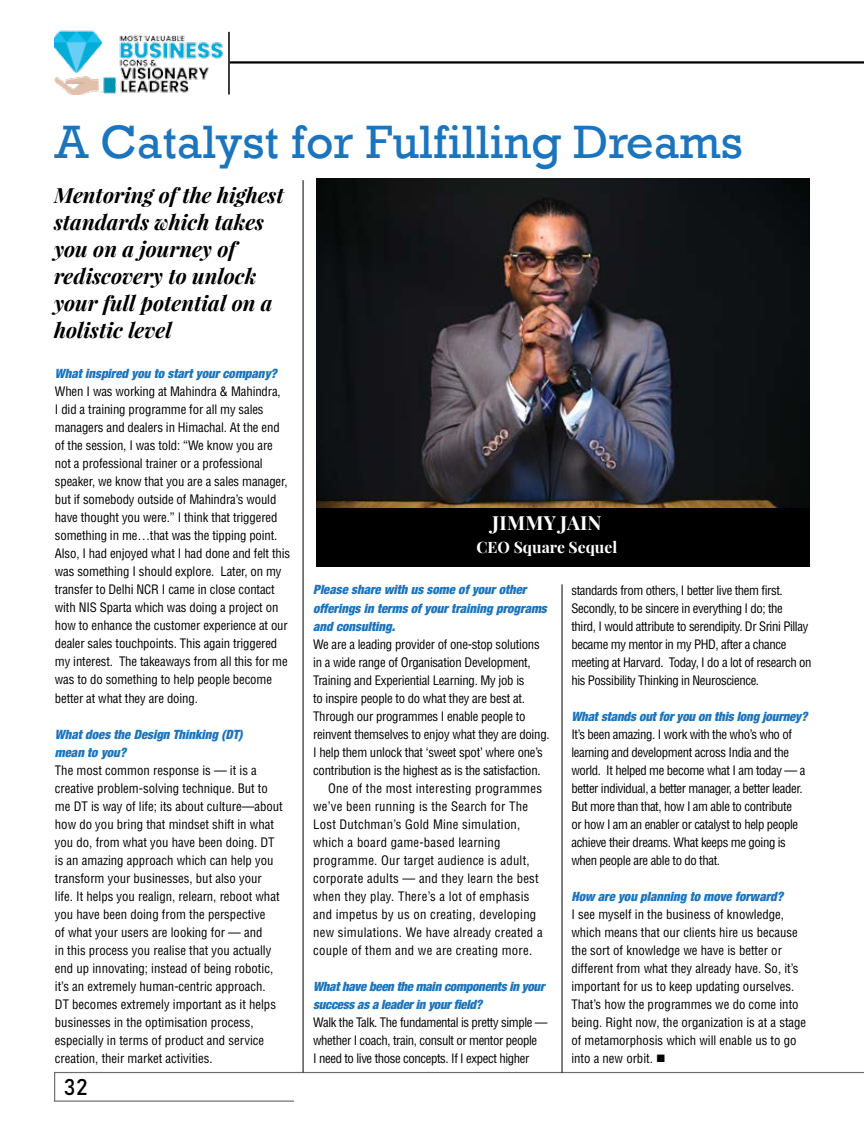
<style>
.page{position:relative;width:864px;height:1136px;background:#fff}
.page>*{position:absolute;margin:0;border:0;box-sizing:border-box;transform-origin:0 0}
.t1{font:48px "Rockwell";color:#1c75bc}
.t2{font:22.5px "Bahnschrift";color:#000}
.t3{font:italic 700 21px/27px "Playfair Display";color:#000}
.t4{font:700 19.5px "Playfair Display";letter-spacing:.01em;color:#fff}
.t5{font:700 15.75px "Playfair Display";color:#fff}
.t6{font:condensed 12.75px/18px "Helvetica";letter-spacing:-.01em;color:#000}
.t7{font:condensed 12.75px/18px "Helvetica";letter-spacing:-.03em;color:#000}
.t8{font:condensed 12.75px "Helvetica";letter-spacing:.02em;color:#000}
.t9{font:12.75px/18px "Helvetica Neue LTW06 97 Blk Cn Obl";color:#1c75bc}
.t10{font:12.75px/18px "Helvetica Neue LTW06 97 Blk Cn Obl";letter-spacing:-.02em;color:#1c75bc}
</style>
<div class="page">
<svg style="left:54px;top:1071px;width:809px;height:31px"></svg>
<hr style="left:54px;top:1100px;width:240px;height:1px;background:#6d6e71">
<img style="left:54px;top:30px;width:169px;height:64px">
<hr style="left:228px;top:32px;width:2px;height:62px;background:#000">
<hr style="left:230px;top:61px;width:633px;height:3px;background:#000">
<hr style="left:302px;top:180px;width:1px;height:892px;background:#000">
<hr style="left:561px;top:584px;width:1px;height:488px;background:#000">
<img style="left:317px;top:178px;width:492px;height:330px">
<div style="left:316px;top:508px;width:493px;height:58px;background:#000"></div>
<h1 class="t1" style="left:55px;top:114px;width:689px">A Catalyst for Fulfilling Dreams</h1>
<h3 class="t3" style="left:54px;top:181px;width:231px">Mentoring of the highest standards which takes you on a journey of rediscovery to unlock your full potential on a holistic level</h3>
<p class="t9" style="left:55px;top:364px;width:223px">What inspired you to start your company?</p>
<p class="t6" style="left:55px;top:382px;width:237px">When I was working at Mahindra &amp; Mahindra,<br>I did a training programme for all my sales managers and dealers in Himachal. At the end of the session, I was told: “We know you are not a professional trainer or a professional speaker, we know that you are a sales manager, but if somebody outside of Mahindra’s would have thought you were.” I think that triggered something in me…that was the tipping point.<br>Also, I had enjoyed what I had done and felt this was something I should explore. Later, on my transfer to Delhi NCR I came in close contact with NIS Sparta which was doing a project on how to enhance the customer experience at our dealer sales touchpoints. This again triggered my interest. The takeaways from all this for me was to do something to help people become better at what they are doing.</p>
<p class="t9" style="left:55px;top:725px;width:189px">What does the Design Thinking (DT) mean to you?</p>
<p class="t6" style="left:55px;top:760px;width:229px">The most common response is — it is a creative problem-solving technique. But to me DT is way of life; its about culture—about how do you bring that mindset shift in what you do, from what you have been doing. DT is an amazing approach which can help you transform your businesses, but also your life. It helps you realign, relearn, reboot what you have been doing from the perspective<br>of what your users are looking for — and<br>in this process you realise that you actually end up innovating; instead of being robotic, it’s an extremely human-centric approach.<br>DT becomes extremely important as it helps businesses in the optimisation process, especially in terms of product and service creation, their market activities.</p>
<h2 class="t2" style="left:64px;top:1069px;width:25px">32</h2>
<h3 class="t4" style="left:492px;top:510px;width:111px">Jimmy Jain</h3>
<p class="t5" style="left:476px;top:536px;width:142px">CEO Square Sequel</p>
<p class="t9" style="left:313px;top:581px;width:235px">Please share with us some of your other offerings in terms of your training programs and consulting.</p>
<p class="t6" style="left:313px;top:634px;width:228px">We are a leading provider of one-stop solutions</p>
<p class="t6" style="left:313px;top:652px;width:219px">in a wide range of Organisation Development,</p>
<p class="t6" style="left:313px;top:670px;width:213px">Training and Experiential Learning. My job is</p>
<p class="t6" style="left:313px;top:688px;width:213px">to inspire people to do what they are best at.</p>
<p class="t6" style="left:313px;top:706px;width:214px">Through our programmes I enable people to</p>
<p class="t6" style="left:313px;top:724px;width:238px">reinvent themselves to enjoy what they are doing.</p>
<p class="t6" style="left:313px;top:742px;width:231px">I help them unlock that ‘sweet spot’ where one’s</p>
<p class="t6" style="left:313px;top:760px;width:229px">contribution is the highest as is the satisfaction.</p>
<p class="t8" style="left:328px;top:780px;width:215px">One of the most interesting programmes</p>
<p class="t8" style="left:313px;top:798px;width:216px">we’ve been running is the Search for The</p>
<p class="t8" style="left:313px;top:816px;width:209px">Lost Dutchman’s Gold Mine simulation,</p>
<p class="t8" style="left:313px;top:834px;width:189px">which a board game-based learning</p>
<p class="t8" style="left:313px;top:852px;width:218px">programme. Our target audience is adult,</p>
<p class="t8" style="left:313px;top:870px;width:227px">corporate adults — and they learn the best</p>
<p class="t8" style="left:313px;top:888px;width:218px">when they play. There’s a lot of emphasis</p>
<p class="t8" style="left:313px;top:906px;width:224px">and impetus by us on creating, developing</p>
<p class="t8" style="left:313px;top:924px;width:231px">new simulations. We have already created a</p>
<p class="t8" style="left:313px;top:942px;width:220px">couple of them and we are creating more.</p>
<p class="t10" style="left:313px;top:977px;width:233px">What have been the main components in your success as a leader in your field?</p>
<p class="t7" style="left:313px;top:1012px;width:236px">Walk the Talk. The fundamental is pretty simple — whether I coach, train, consult or mentor people<br>I need to live those concepts. If I expect higher</p>
<p class="t7" style="left:571px;top:580px;width:241px">standards from others, I better live them first.<br>Secondly, to be sincere in everything I do; the<br>third, I would attribute to serendipity. Dr Srini Pillay became my mentor in my PHD, after a chance meeting at Harvard. Today, I do a lot of research on his Possibility Thinking in Neuroscience.</p>
<p class="t9" style="left:571px;top:707px;width:237px">What stands out for you on this long journey?</p>
<p class="t7" style="left:571px;top:724px;width:235px">It’s been amazing. I work with the who’s who of learning and development across India and the world. It helped me become what I am today — a better individual, a better manager, a better leader.<br>But more than that, how I am able to contribute<br>or how I am an enabler or catalyst to help people achieve their dreams. What keeps me going is when people are able to do that.</p>
<p class="t9" style="left:571px;top:887px;width:213px">How are you planning to move forward?</p>
<p class="t6" style="left:571px;top:905px;width:236px">I see myself in the business of knowledge, which means that our clients hire us because the sort of knowledge we have is better or different from what they already have. So, it’s important for us to keep updating ourselves.<br>That’s how the programmes we do come into being. Right now, the organization is at a stage of metamorphosis which will enable us to go into a new orbit. ■</p>
</div>
